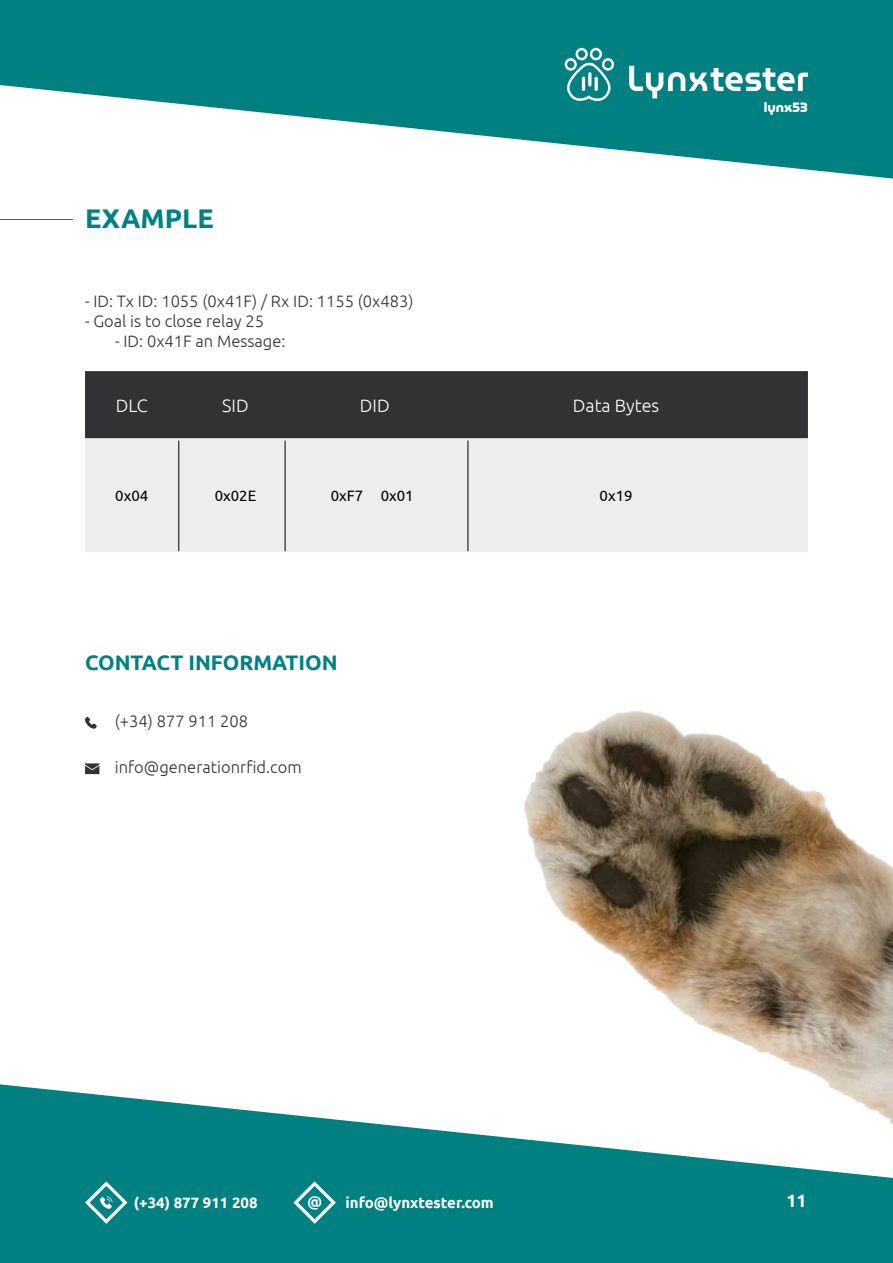
<style>
.page{position:relative;width:893px;height:1263px;background:#fff}
.page>*{position:absolute;margin:0;border:0;box-sizing:border-box;transform-origin:0 0}
.t1{font:700 27px "Ubuntu";color:#008182}
.t2{font:700 21px "Ubuntu";color:#008182}
.t3{font:300 18px "Ubuntu";color:#fff}
.t4{font:700 18px "Ubuntu";color:#fff}
.t5{font:300 16.5px "Ubuntu";color:#323134}
.t6{font:700 15px "Ubuntu";color:#fff}
.t7{font:15px "Ubuntu";color:#000}
.t8{font:600 13.5px "Museo Moderno";color:#fff}
</style>
<div class="page">
<svg style="left:0;top:1084px;width:893px;height:179px;fill:#008081"></svg>
<svg style="left:0;top:0;width:893px;height:179px;fill:#008081"></svg>
<svg style="left:291px;top:1179px;width:47px;height:47px;background:#289494"></svg>
<svg style="left:83px;top:1179px;width:47px;height:47px;background:#309798"></svg>
<svg style="left:629px;top:66px;width:179px;height:32px"></svg>
<svg style="left:565px;top:48px;width:49px;height:54px"></svg>
<hr style="left:588px;top:72px;width:3px;height:15px;background:#fff;border-radius:2px">
<hr style="left:595px;top:77px;width:3px;height:14px;background:#fff;border-radius:2px">
<hr style="left:582px;top:77px;width:3px;height:14px;background:#fff;border-radius:2px">
<hr style="left:0;top:219px;width:73px;height:1px;background:#008182">
<div style="left:85px;top:371px;width:723px;height:67px;background:#323134"></div>
<div style="left:85px;top:438px;width:723px;height:114px;background:#ededed"></div>
<hr style="left:179px;top:441px;width:1px;height:110px;background:#000">
<hr style="left:285px;top:441px;width:1px;height:110px;background:#000">
<hr style="left:468px;top:441px;width:1px;height:110px;background:#000">
<svg style="left:85px;top:717px;width:12px;height:12px"></svg>
<svg style="left:85px;top:763px;width:15px;height:11px"></svg>
<img style="left:475px;top:711px;width:418px;height:414px">
<h1 class="t1" style="left:85px;top:202px;width:130px">EXAMPLE</h1>
<p class="t5" style="left:85px;top:292px;width:330px">- ID: Tx ID: 1055 (0x41F) / Rx ID: 1155 (0x483)</p>
<p class="t5" style="left:85px;top:311px;width:181px">- Goal is to close relay 25</p>
<p class="t5" style="left:115px;top:331px;width:172px">- ID: 0x41F an Message:</p>
<p class="t3" style="left:116px;top:394px;width:34px">DLC</p>
<p class="t3" style="left:222px;top:394px;width:28px">SID</p>
<p class="t3" style="left:360px;top:394px;width:31px">DID</p>
<p class="t3" style="left:573px;top:394px;width:88px">Data Bytes</p>
<p class="t7" style="left:115px;top:487px;width:35px">0x04</p>
<p class="t7" style="left:215px;top:487px;width:43px">0x02E</p>
<p class="t7" style="left:331px;top:487px;width:85px">0xF7 0x01</p>
<p class="t7" style="left:600px;top:487px;width:35px">0x19</p>
<p class="t2" style="left:85px;top:649px;width:254px">CONTACT INFORMATION</p>
<p class="t5" style="left:115px;top:712px;width:135px">(+34) 877 911 208</p>
<p class="t5" style="left:115px;top:757px;width:188px">info@generationrfid.com</p>
<p class="t8" style="left:764px;top:97px;width:46px">lynx53</p>
<p class="t6" style="left:134px;top:1193px;width:125px">(+34) 877 911 208</p>
<p class="t6" style="left:307px;top:1192px;width:16px">@</p>
<p class="t6" style="left:345px;top:1193px;width:150px">info@lynxtester.com</p>
<p class="t4" style="left:786px;top:1190px;width:22px">11</p>
</div>
